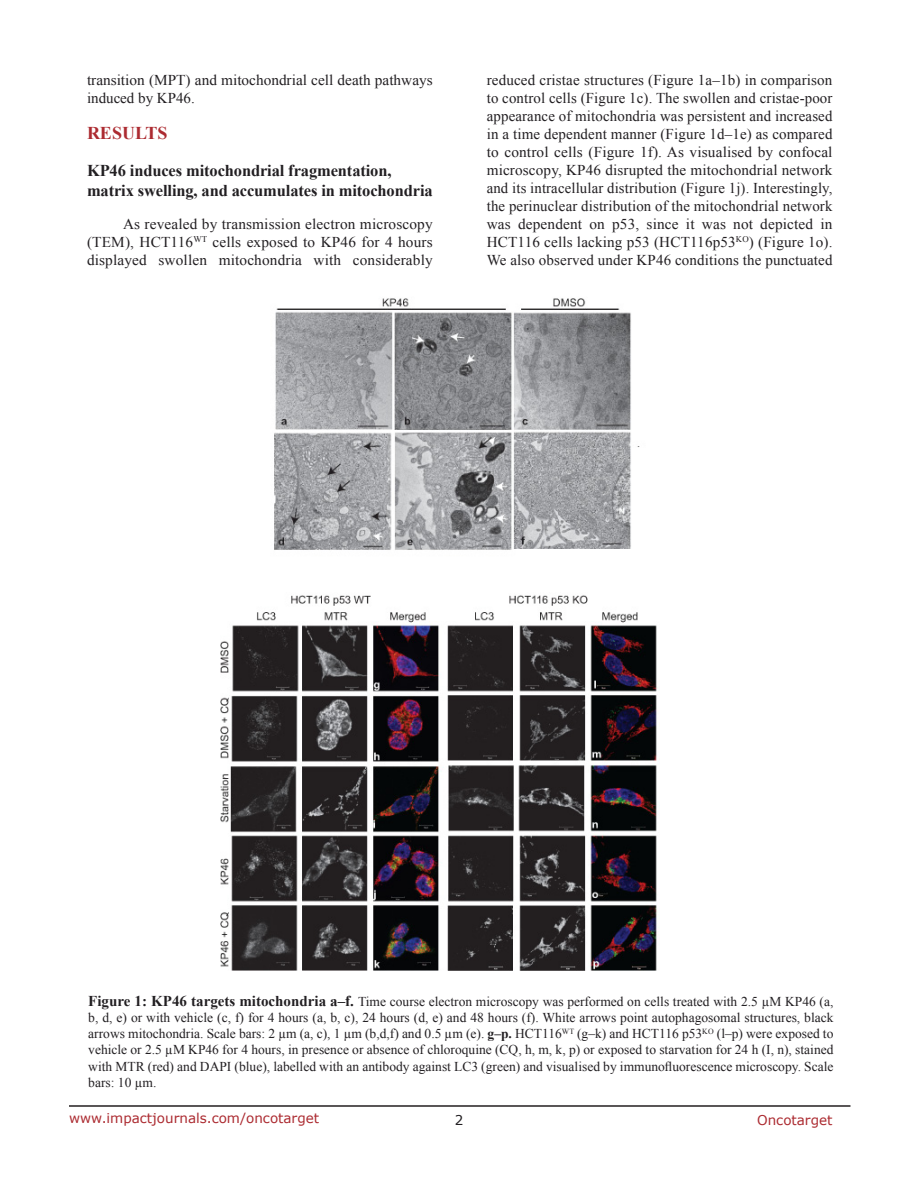
<style>
.page{position:relative;width:918px;height:1188px;background:#fff}
.page>*{position:absolute;margin:0;border:0;box-sizing:border-box;transform-origin:0 0}
.Heading{font:700 18px "Times New Roman";color:#ac2b31}
.SubHeading{font:700 16.5px/19.8px "Times New Roman";letter-spacing:-.01em;color:#221f22}
.BodyText{font:15px/18px "Times New Roman";letter-spacing:.01em;color:#221f22;text-align:justify}
.FigureText{font:13.5px/16.2px "Times New Roman";color:#221f22;text-align:justify}
.t1{font:13.5px "Verdana";color:#ac2b31}
.t2{font:13.5px "Verdana";color:#221f22}
.s1{font-weight:700;font-size:15px}
.s2{font-weight:700}
</style>
<div class="page">
<hr style="left:69px;top:1105px;width:781px;height:2px;background:#231f20">
<img style="left:220px;top:298px;width:438px;height:672px">
<p class="BodyText" style="left:87px;top:71px;width:347px">transition (MPT) and mitochondrial cell death pathways induced by KP46.</p>
<p class="Heading" style="left:87px;top:120px;width:82px">RESULTS</p>
<p class="SubHeading" style="left:87px;top:160px;width:347px">KP46 induces mitochondrial fragmentation, matrix swelling, and accumulates in mitochondria</p>
<p class="BodyText" style="left:87px;top:215px;width:347px;text-indent:36px">As revealed by transmission electron microscopy (TEM), HCT116<sup>WT</sup> cells exposed to KP46 for 4 hours displayed swollen mitochondria with considerably</p>
<p class="BodyText" style="left:487px;top:71px;width:347px">reduced cristae structures (Figure 1a–1b) in comparison to control cells (Figure 1c). The swollen and cristae-poor appearance of mitochondria was persistent and increased in a time dependent manner (Figure 1d–1e) as compared to control cells (Figure 1f). As visualised by confocal microscopy, KP46 disrupted the mitochondrial network and its intracellular distribution (Figure 1j). Interestingly, the perinuclear distribution of the mitochondrial network was dependent on p53, since it was not depicted in HCT116 cells lacking p53 (HCT116p53<sup>KO</sup>) (Figure 1o).<br>We also observed under KP46 conditions the punctuated</p>
<p class="FigureText" style="left:88px;top:993px;width:747px"><span class="s1">Figure 1: KP46 targets mitochondria a–f.</span> Time course electron microscopy was performed on cells treated with 2.5 µM KP46 (a, b, d, e) or with vehicle (c, f) for 4 hours (a, b, c), 24 hours (d, e) and 48 hours (f). White arrows point autophagosomal structures, black arrows mitochondria. Scale bars: 2 µm (a, c), 1 µm (b,d,f) and 0.5 µm (e). <span class="s2">g–p.</span> HCT116<sup>WT</sup> (g–k) and HCT116 p53<sup>KO</sup> (l–p) were exposed to vehicle or 2.5 µM KP46 for 4 hours, in presence or absence of chloroquine (CQ, h, m, k, p) or exposed to starvation for 24 h (I, n), stained with MTR (red) and DAPI (blue), labelled with an antibody against LC3 (green) and visualised by immunofluorescence microscopy. Scale bars: 10 µm.</p>
<p class="t1" style="left:69px;top:1110px;width:252px">www.impactjournals.com/oncotarget</p>
<p class="t2" style="left:455px;top:1111px;width:10px">2</p>
<p class="t1" style="left:757px;top:1111px;width:77px">Oncotarget</p>
</div>
